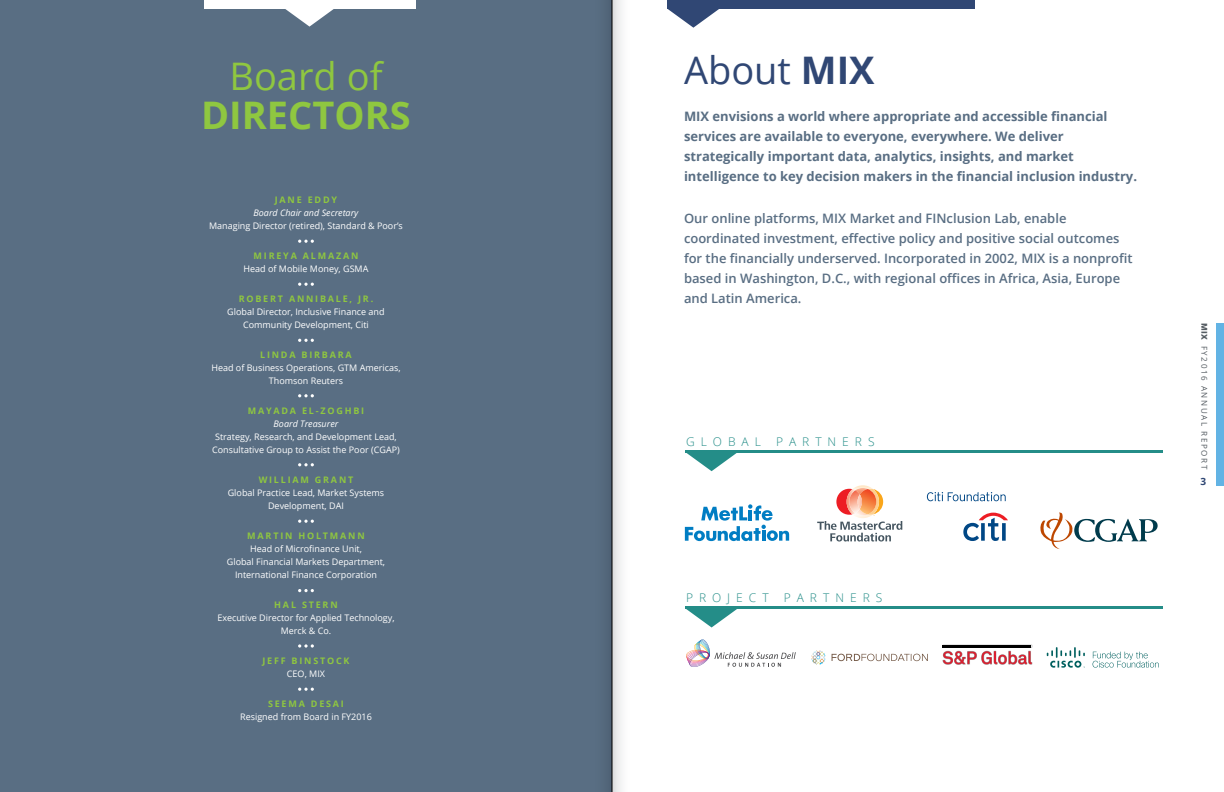
<style>
.page{position:relative;width:1224px;height:792px;background:#fff}
.page>*{position:absolute;margin:0;border:0;box-sizing:border-box;transform-origin:0 0}
.t1{font:700 38px "Open Sans";color:#8fc740}
.t2{font:38px "Open Sans";color:#304774}
.t3{font:38px "Open Sans";color:#8fc740}
.t4{font:600 13px/20px "Open Sans";color:#596e83}
.t5{font:700 13px/20px "Open Sans";color:#596e83}
.t6{font:300 12px "Open Sans";letter-spacing:.5em;color:#248d88}
.t7{font:700 10px "Open Sans";color:#304774}
.t8{font:9px/13px "Open Sans";color:#fff;text-align:center}
.t9{font:700 9px "Open Sans";letter-spacing:.2em;color:#8fc740}
.t10{font:italic 9px "Open Sans";color:#fff}
.t11{font:8px "Open Sans";letter-spacing:.2em;color:#545b61}
.s1{font-weight:700}
.s2{font-weight:800}
</style>
<div class="page">
<div style="left:1216px;top:323px;width:8px;height:163px;background:#62b3e4"></div>
<hr style="left:685px;top:450px;width:478px;height:2px;background:#248d88">
<hr style="left:685px;top:606px;width:478px;height:2px;background:#248d88">
<svg style="left:685px;top:452px;width:53px;height:19px"></svg>
<svg style="left:685px;top:608px;width:53px;height:20px"></svg>
<svg style="left:1093px;top:652px;width:66px;height:16px"></svg>
<svg style="left:1047px;top:647px;width:38px;height:21px"></svg>
<svg style="left:963px;top:513px;width:45px;height:28px"></svg>
<svg style="left:927px;top:492px;width:79px;height:9px"></svg>
<svg style="left:817px;top:485px;width:85px;height:57px"></svg>
<svg style="left:686px;top:639px;width:110px;height:28px"></svg>
<svg style="left:685px;top:504px;width:104px;height:37px"></svg>
<svg style="left:832px;top:654px;width:96px;height:7px"></svg>
<svg style="left:811px;top:650px;width:14px;height:15px"></svg>
<svg style="left:1040px;top:512px;width:118px;height:37px"></svg>
<img style="left:942px;top:644px;width:91px;height:21px">
<hr style="left:943px;top:645px;width:88px;height:2px;background:#000">
<div style="left:0;top:0;width:612px;height:792px;background:#596e83"></div>
<div style="left:204px;top:0;width:212px;height:8px;background:#fff"></div>
<svg style="left:298px;top:240px;width:16px;height:3px"></svg>
<svg style="left:298px;top:283px;width:16px;height:3px"></svg>
<svg style="left:298px;top:339px;width:16px;height:3px"></svg>
<svg style="left:298px;top:394px;width:16px;height:3px"></svg>
<svg style="left:298px;top:463px;width:16px;height:3px"></svg>
<svg style="left:298px;top:520px;width:16px;height:3px"></svg>
<svg style="left:298px;top:589px;width:16px;height:3px"></svg>
<svg style="left:298px;top:688px;width:16px;height:3px"></svg>
<svg style="left:298px;top:644px;width:16px;height:4px"></svg>
<svg style="left:283px;top:8px;width:53px;height:19px"></svg>
<div style="left:667px;top:0;width:308px;height:8px;background:#304774"></div>
<svg style="left:667px;top:8px;width:53px;height:20px"></svg>
<svg style="left:612px;top:0;width:10px;height:792px"></svg>
<div style="left:591px;top:0;width:21px;height:792px;background:#566a7f"></div>
<h1 class="t3" style="left:229px;top:50px;width:155px">Board of</h1>
<h1 class="t1" style="left:201px;top:89px;width:211px">DIRECTORS</h1>
<p class="t9" style="left:275px;top:194px;width:64px">JANE EDDY</p>
<p class="t10" style="left:254px;top:207px;width:106px">Board Chair and Secretary</p>
<p class="t8" style="left:209px;top:219px;width:195px">Managing Director (retired), Standard &amp; Poor’s</p>
<p class="t9" style="left:254px;top:250px;width:106px">MIREYA ALMAZAN</p>
<p class="t8" style="left:244px;top:262px;width:126px">Head of Mobile Money, GSMA</p>
<p class="t9" style="left:239px;top:293px;width:136px">ROBERT ANNIBALE, JR.</p>
<p class="t8" style="left:227px;top:305px;width:159px">Global Director, Inclusive Finance and<br>Community Development, Citi</p>
<p class="t9" style="left:260px;top:349px;width:93px">LINDA BIRBARA</p>
<p class="t8" style="left:211px;top:361px;width:191px">Head of Business Operations, GTM Americas,<br>Thomson Reuters</p>
<p class="t9" style="left:248px;top:405px;width:118px">MAYADA EL-ZOGHBI</p>
<p class="t10" style="left:274px;top:418px;width:66px">Board Treasurer</p>
<p class="t8" style="left:212px;top:430px;width:189px">Strategy, Research, and Development Lead,<br>Consultative Group to Assist the Poor (CGAP)</p>
<p class="t9" style="left:259px;top:474px;width:96px">WILLIAM GRANT</p>
<p class="t8" style="left:228px;top:486px;width:158px">Global Practice Lead, Market Systems<br>Development, DAI</p>
<p class="t9" style="left:247px;top:530px;width:119px">MARTIN HOLTMANN</p>
<p class="t8" style="left:227px;top:542px;width:160px">Head of Microfinance Unit,<br>Global Financial Markets Department,<br>International Finance Corporation</p>
<p class="t9" style="left:274px;top:599px;width:65px">HAL STERN</p>
<p class="t8" style="left:217px;top:611px;width:179px">Executive Director for Applied Technology,<br>Merck &amp; Co.</p>
<p class="t9" style="left:262px;top:655px;width:89px">JEFF BINSTOCK</p>
<p class="t8" style="left:287px;top:667px;width:40px">CEO, MIX</p>
<p class="t9" style="left:268px;top:698px;width:77px">SEEMA DESAI</p>
<p class="t8" style="left:240px;top:710px;width:133px">Resigned from Board in FY2016</p>
<h1 class="t2" style="left:684px;top:45px;width:192px">About <span class="s1">MIX</span></h1>
<p class="t5" style="left:684px;top:106px;width:455px">MIX envisions a world where appropriate and accessible financial services are available to everyone, everywhere. We deliver strategically important data, analytics, insights, and market intelligence to key decision makers in the financial inclusion industry.</p>
<p class="t4" style="left:684px;top:208px;width:450px">Our online platforms, MIX Market and FINclusion Lab, enable coordinated investment, effective policy and positive social outcomes for the financially underserved. Incorporated in 2002, MIX is a nonprofit based in Washington, D.C., with regional offices in Africa, Asia, Europe and Latin America.</p>
<h3 class="t6" style="left:686px;top:434px;width:76px">GLOBAL</h3>
<h3 class="t6" style="left:776px;top:434px;width:100px">PARTNERS</h3>
<h3 class="t6" style="left:686px;top:590px;width:84px">PROJECT</h3>
<h3 class="t6" style="left:784px;top:590px;width:100px">PARTNERS</h3>
<p class="t11" style="left:1210px;top:323px;width:147px;rotate:90deg"><span class="s2">MIX</span> FY2016 ANNUAL REPORT</p>
<p class="t7" style="left:1200px;top:475px;width:7px">3</p>
</div>
